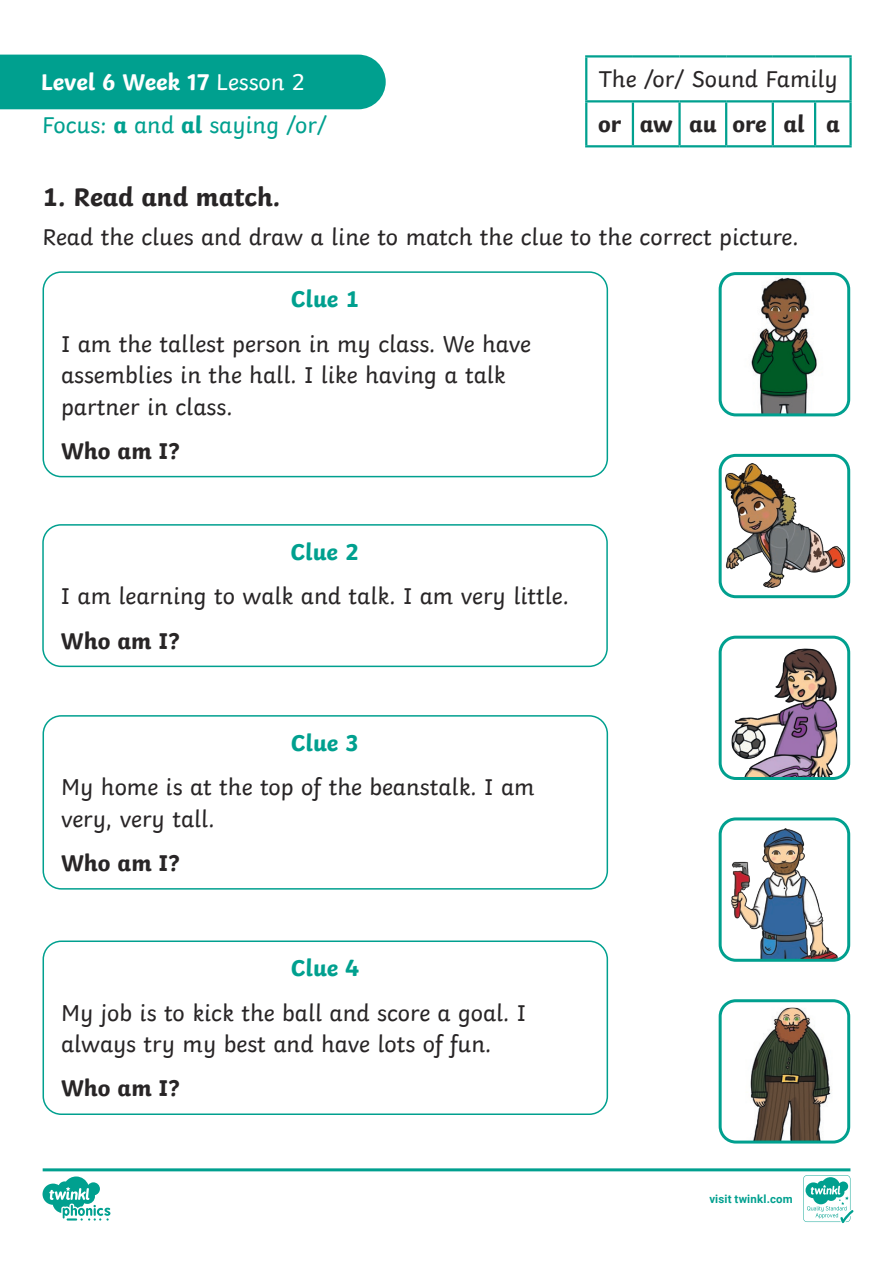
<style>
.page{position:relative;width:893px;height:1263px;background:#fff}
.page>*{position:absolute;margin:0;border:0;box-sizing:border-box;transform-origin:0 0}
.Heading_2{font:700 27px "Twinkl";color:#282526}
.KS1_Body_Copy{font:24px/31.5px "Twinkl";color:#282526}
.KS1_Body_Copy-2{font:700 24px "Twinkl";color:#282526}
.t1{font:24px "Twinkl";color:#00a08f}
.KS1_Body_Copy-3{font:700 24px "Twinkl";color:#00a08f}
.t2{font:700 24px "Twinkl";color:#fff}
.t3{font:700 11.4px "Roboto";letter-spacing:.02em;color:#00a08f}
.s1{font-weight:400}
.s2{font-weight:700}
</style>
<div class="page">
<svg style="left:43px;top:1168px;width:810px;height:55px"></svg>
<div style="left:43px;top:271px;width:565px;height:206px;border:2px solid #00a08f;border-radius:18px"></div>
<img style="left:720px;top:276px;width:129px;height:139px">
<div style="left:719px;top:272px;width:131px;height:144px;border:3px solid #00a08f;border-radius:16px"></div>
<div style="left:42px;top:524px;width:566px;height:143px;border:2px solid #00a08f;border-radius:18px"></div>
<div style="left:43px;top:715px;width:565px;height:175px;border:2px solid #00a08f;border-radius:18px"></div>
<div style="left:43px;top:940px;width:565px;height:175px;border:2px solid #00a08f;border-radius:18px"></div>
<img style="left:726px;top:463px;width:119px;height:125px">
<div style="left:719px;top:454px;width:131px;height:144px;border:3px solid #00a08f;border-radius:16px"></div>
<img style="left:732px;top:649px;width:105px;height:127px">
<div style="left:719px;top:636px;width:131px;height:144px;border:3px solid #00a08f;border-radius:16px"></div>
<img style="left:731px;top:828px;width:107px;height:130px">
<div style="left:719px;top:817px;width:131px;height:145px;border:3px solid #00a08f;border-radius:16px"></div>
<img style="left:750px;top:1008px;width:81px;height:131px">
<div style="left:719px;top:999px;width:131px;height:144px;border:3px solid #00a08f;border-radius:16px"></div>
<div style="left:0;top:55px;width:386px;height:54px;background:#00a08f"></div>
<hr style="left:585px;top:55px;width:48px;height:3px;background:#00a08f">
<hr style="left:585px;top:58px;width:2px;height:42px;background:#00a08f">
<hr style="left:633px;top:55px;width:47px;height:3px;background:#00a08f">
<hr style="left:680px;top:55px;width:46px;height:3px;background:#00a08f">
<hr style="left:726px;top:55px;width:47px;height:3px;background:#00a08f">
<hr style="left:773px;top:55px;width:42px;height:3px;background:#00a08f">
<hr style="left:815px;top:55px;width:37px;height:3px;background:#00a08f">
<hr style="left:849px;top:58px;width:3px;height:42px;background:#00a08f">
<hr style="left:585px;top:100px;width:48px;height:2px;background:#00a08f">
<hr style="left:585px;top:102px;width:2px;height:43px;background:#00a08f">
<hr style="left:633px;top:100px;width:47px;height:2px;background:#00a08f">
<hr style="left:632px;top:102px;width:2px;height:43px;background:#00a08f">
<hr style="left:680px;top:100px;width:46px;height:2px;background:#00a08f">
<hr style="left:678px;top:102px;width:3px;height:43px;background:#00a08f">
<hr style="left:726px;top:100px;width:47px;height:2px;background:#00a08f">
<hr style="left:725px;top:102px;width:2px;height:43px;background:#00a08f">
<hr style="left:773px;top:100px;width:42px;height:2px;background:#00a08f">
<hr style="left:772px;top:102px;width:2px;height:43px;background:#00a08f">
<hr style="left:815px;top:100px;width:37px;height:2px;background:#00a08f">
<hr style="left:814px;top:102px;width:2px;height:43px;background:#00a08f">
<hr style="left:849px;top:102px;width:3px;height:43px;background:#00a08f">
<hr style="left:585px;top:145px;width:48px;height:2px;background:#00a08f">
<hr style="left:633px;top:145px;width:47px;height:2px;background:#00a08f">
<hr style="left:680px;top:145px;width:46px;height:2px;background:#00a08f">
<hr style="left:726px;top:145px;width:47px;height:2px;background:#00a08f">
<hr style="left:773px;top:145px;width:42px;height:2px;background:#00a08f">
<hr style="left:815px;top:145px;width:37px;height:2px;background:#00a08f">
<p class="t2" style="left:41px;top:62px;width:265px">Level 6 Week 17 <span class="s1">Lesson 2</span></p>
<p class="t1" style="left:42px;top:106px;width:286px">Focus: <span class="s2">a</span> and <span class="s2">al</span> saying /or/</p>
<p class="Heading_2" style="left:42px;top:175px;width:240px">1. Read and match.</p>
<p class="KS1_Body_Copy" style="left:599px;top:61px;width:241px">The /or/ Sound Family</p>
<p class="KS1_Body_Copy-2" style="left:598px;top:104px;width:25px">or</p>
<p class="KS1_Body_Copy-2" style="left:640px;top:104px;width:34px">aw</p>
<p class="KS1_Body_Copy-2" style="left:689px;top:104px;width:29px">au</p>
<p class="KS1_Body_Copy-2" style="left:732px;top:104px;width:36px">ore</p>
<p class="KS1_Body_Copy-2" style="left:783px;top:104px;width:23px">al</p>
<p class="KS1_Body_Copy-2" style="left:826px;top:104px;width:15px">a</p>
<p class="KS1_Body_Copy" style="left:43px;top:219px;width:757px">Read the clues and draw a line to match the clue to the correct picture.</p>
<p class="KS1_Body_Copy-3" style="left:291px;top:279px;width:70px">Clue 1</p>
<p class="KS1_Body_Copy" style="left:61px;top:326px;width:471px">I am the tallest person in my class. We have assemblies in the hall. I like having a talk partner in class.</p>
<p class="KS1_Body_Copy-2" style="left:61px;top:431px;width:120px">Who am I?</p>
<p class="KS1_Body_Copy-3" style="left:290px;top:532px;width:70px">Clue 2</p>
<p class="KS1_Body_Copy" style="left:61px;top:578px;width:510px">I am learning to walk and talk. I am very little.</p>
<p class="KS1_Body_Copy-2" style="left:61px;top:621px;width:120px">Who am I?</p>
<p class="KS1_Body_Copy-3" style="left:291px;top:723px;width:70px">Clue 3</p>
<p class="KS1_Body_Copy" style="left:61px;top:769px;width:475px">My home is at the top of the beanstalk. I am very, very tall.</p>
<p class="KS1_Body_Copy-2" style="left:61px;top:843px;width:120px">Who am I?</p>
<p class="KS1_Body_Copy-3" style="left:291px;top:948px;width:70px">Clue 4</p>
<p class="KS1_Body_Copy" style="left:61px;top:995px;width:467px">My job is to kick the ball and score a goal. I always try my best and have lots of fun.</p>
<p class="KS1_Body_Copy-2" style="left:61px;top:1068px;width:120px">Who am I?</p>
<p class="t3" style="left:709px;top:1191px;width:85px">visit twinkl.com</p>
</div>
